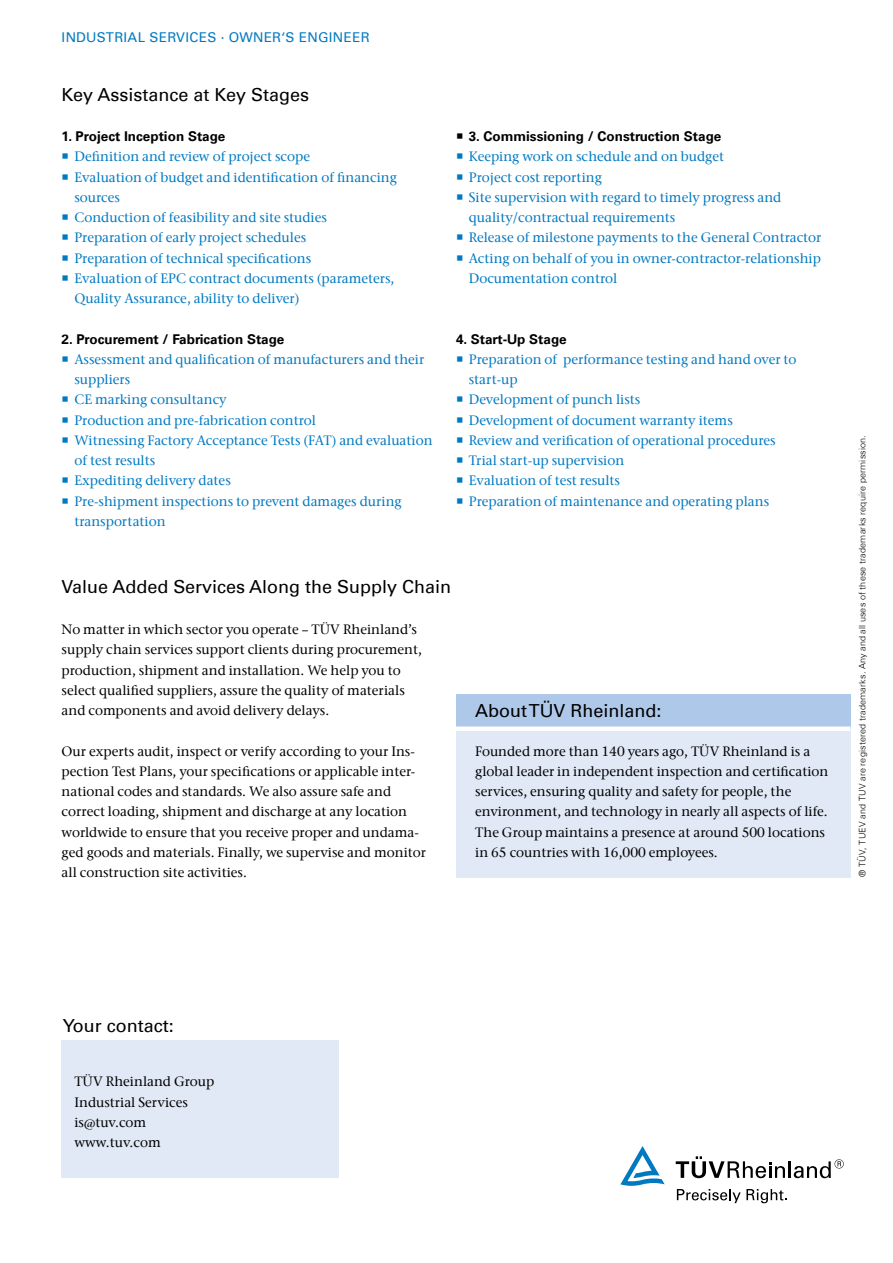
<style>
.page{position:relative;width:893px;height:1263px;background:#fff}
.page>*{position:absolute;margin:0;border:0;box-sizing:border-box;transform-origin:0 0}
.Intermediate_title{font:18px "Univers Com 55 Roman";color:#000}
.t1{font:500 13.5px/20.2px "ITC Stone Serif Com";color:#0079c1}
.Continuous_text{font:500 13.5px/20.2px "ITC Stone Serif Com";color:#000}
._06_Fließtext{font:500 13.5px/20.2px "ITC Stone Serif Com";color:#000}
.Title_Univers_9pt{font:700 13.5px "Univers Com 65";color:#000}
._01_Navigation{font:13.5px "Univers Com 55 Roman";letter-spacing:.02em;color:#0079c1}
._08_Hinweis_Telefonn{font:300 9px "Univers Com 45";letter-spacing:.02em;color:#000}
</style>
<div class="page">
<svg style="left:677px;top:1189px;width:110px;height:14px"></svg>
<svg style="left:676px;top:1156px;width:168px;height:22px"></svg>
<svg style="left:620px;top:1146px;width:45px;height:40px"></svg>
<div style="left:62px;top:1040px;width:277px;height:138px;background:#e1e9f6"></div>
<div style="left:456px;top:695px;width:394px;height:34px;background:#adc8e9"></div>
<div style="left:456px;top:729px;width:394px;height:148px;background:#e1e9f6"></div>
<div style="left:456px;top:726px;width:394px;height:5px;background:#fff"></div>
<p class="_01_Navigation" style="left:62px;top:29px;width:310px">INDUSTRIAL SERVICES · OWNER‘S ENGINEER</p>
<p class="Intermediate_title" style="left:62px;top:83px;width:249px">Key Assistance at Key Stages</p>
<p class="Title_Univers_9pt" style="left:62px;top:128px;width:165px">1. Project Inception Stage</p>
<p class="t1" style="left:74px;top:147px;width:237px">Definition and review of project scope</p>
<p class="t1" style="left:74px;top:167px;width:324px">Evaluation of budget and identification of financing sources</p>
<p class="t1" style="left:74px;top:207px;width:254px">Conduction of feasibility and site studies</p>
<p class="t1" style="left:74px;top:228px;width:233px">Preparation of early project schedules</p>
<p class="t1" style="left:74px;top:248px;width:238px">Preparation of technical specifications</p>
<p class="t1" style="left:74px;top:268px;width:321px">Evaluation of EPC contract documents (parameters,<br>Quality Assurance, ability to deliver)</p>
<p class="Title_Univers_9pt" style="left:62px;top:331px;width:224px">2. Procurement / Fabrication Stage</p>
<p class="t1" style="left:74px;top:349px;width:351px">Assessment and qualification of manufacturers and their suppliers</p>
<p class="t1" style="left:74px;top:390px;width:154px">CE marking consultancy</p>
<p class="t1" style="left:74px;top:410px;width:243px">Production and pre-fabrication control</p>
<p class="t1" style="left:74px;top:430px;width:360px">Witnessing Factory Acceptance Tests (FAT) and evaluation of test results</p>
<p class="t1" style="left:74px;top:471px;width:158px">Expediting delivery dates</p>
<p class="t1" style="left:74px;top:491px;width:329px">Pre-shipment inspections to prevent damages during transportation</p>
<p class="Title_Univers_9pt" style="left:469px;top:128px;width:254px">3. Commissioning / Construction Stage</p>
<p class="t1" style="left:469px;top:147px;width:257px">Keeping work on schedule and on budget</p>
<p class="t1" style="left:469px;top:167px;width:135px">Project cost reporting</p>
<p class="t1" style="left:469px;top:187px;width:314px">Site supervision with regard to timely progress and quality/contractual requirements</p>
<p class="t1" style="left:469px;top:228px;width:354px">Release of milestone payments to the General Contractor</p>
<p class="t1" style="left:469px;top:248px;width:354px">Acting on behalf of you in owner-contractor-relationship<br>Documentation control</p>
<p class="Title_Univers_9pt" style="left:456px;top:331px;width:112px">4. Start-Up Stage</p>
<p class="t1" style="left:469px;top:349px;width:329px">Preparation of performance testing and hand over to start-up</p>
<p class="t1" style="left:469px;top:390px;width:173px">Development of punch lists</p>
<p class="t1" style="left:469px;top:410px;width:266px">Development of document warranty items</p>
<p class="t1" style="left:469px;top:430px;width:308px">Review and verification of operational procedures</p>
<p class="t1" style="left:469px;top:450px;width:157px">Trial start-up supervision</p>
<p class="t1" style="left:469px;top:471px;width:153px">Evaluation of test results</p>
<p class="t1" style="left:469px;top:491px;width:302px">Preparation of maintenance and operating plans</p>
<p class="Intermediate_title" style="left:62px;top:576px;width:391px">Value Added Services Along the Supply Chain</p>
<p class="Continuous_text" style="left:62px;top:619px;width:362px">No matter in which sector you operate – TÜV Rheinland’s supply chain services support clients during procurement, production, shipment and installation. We help you to select qualified suppliers, assure the quality of materials and components and avoid delivery delays.</p>
<p class="Continuous_text" style="left:62px;top:741px;width:355px">Our experts audit, inspect or verify according to your Ins-</p>
<p class="Continuous_text" style="left:62px;top:761px;width:355px">pection Test Plans, your specifications or applicable inter-</p>
<p class="Continuous_text" style="left:62px;top:781px;width:366px">national codes and standards. We also assure safe and correct loading, shipment and discharge at any location worldwide to ensure that you receive proper and undama&shy;ged goods and materials. Finally, we supervise and monitor all construction site activities.</p>
<p class="Intermediate_title" style="left:475px;top:700px;width:188px">About TÜV Rheinland:</p>
<p class="_06_Fließtext" style="left:475px;top:741px;width:355px">Founded more than 140 years ago, TÜV Rheinland is a global leader in independent inspection and certification services, ensuring quality and safety for people, the environment, and technology in nearly all aspects of life.<br>The Group maintains a presence at around 500 locations in 65 countries with 16,000 employees.</p>
<p class="_08_Hinweis_Telefonn" style="left:857px;top:877px;width:443px;rotate:-90deg">® TÜV, TUEV and TUV are registered trademarks. Any and all uses of these trademarks require permission.</p>
<p class="Intermediate_title" style="left:63px;top:1015px;width:113px">Your contact:</p>
<p class="Continuous_text" style="left:74px;top:1071px;width:142px">TÜV Rheinland Group</p>
<p class="Continuous_text" style="left:74px;top:1092px;width:115px">Industrial Services</p>
<p class="Continuous_text" style="left:74px;top:1112px;width:73px">is@tuv.com</p>
<p class="Continuous_text" style="left:74px;top:1132px;width:88px">www.tuv.com</p>
</div>
